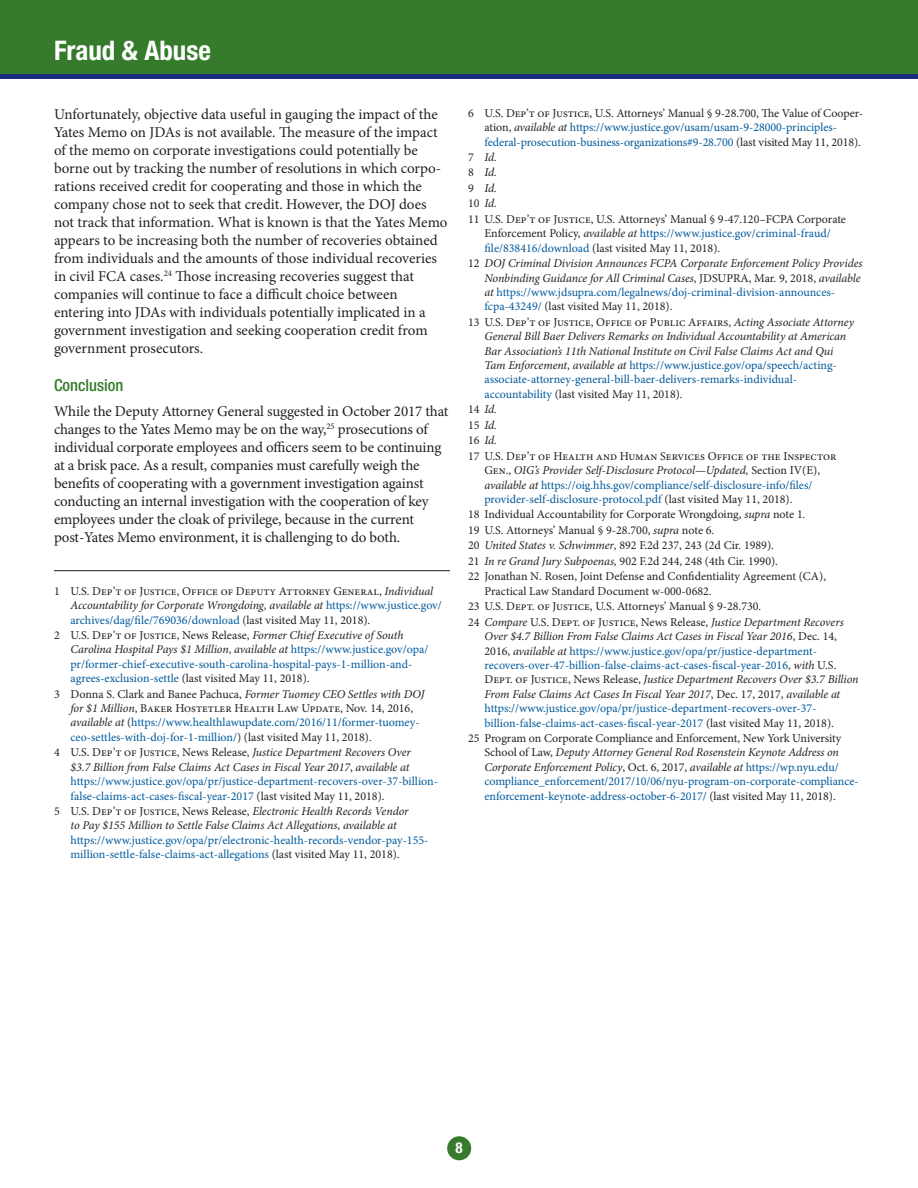
<style>
.page{position:relative;width:918px;height:1188px;background:#fff}
.page>*{position:absolute;margin:0;border:0;box-sizing:border-box;transform-origin:0 0}
.t1{font:700 condensed 27px "Helvetica Neue LT Std";color:#fff}
.Subhead_1{font:500 condensed 16.5px "Helvetica Neue LT Std";color:#357b2b}
.BODY{font:15px/18px "Minion Pro";letter-spacing:-.01em;color:#231f20}
.t2{font:700 condensed 15px "Helvetica Neue LT Std";color:#fff}
.Endnotes{font:12px/14.4px "Minion Pro";letter-spacing:-.005em;color:#00599b}
.Endnotes-2{font:12px/14.4px "Minion Pro";color:#231f20}
.Endnotes-3{font:italic 12px/14.4px "Minion Pro";letter-spacing:-.01em;color:#231f20}
.s1{font-style:italic}
.s2{color:#00599b}
.s3{color:#231f20}
.s4{font-style:italic;color:#231f20}
.s5{font-style:normal}
.s6{font-style:normal;color:#00599b}
</style>
<div class="page">
<svg style="left:0;top:73px;width:918px;height:6px;background:#1f3970"></svg>
<div style="left:0;top:0;width:918px;height:73px;background:#357b2b"></div>
<div style="left:447px;top:1136px;width:24px;height:24px;background:#357b2b;border-radius:50%"></div>
<hr style="left:54px;top:570px;width:396px;height:1px;background:#231f20">
<h1 class="t1" style="left:54px;top:34px;width:158px">Fraud &amp; Abuse</h1>
<p class="BODY" style="left:54px;top:105px;width:395px">Unfortunately, objective data useful in gauging the impact of the Yates Memo on JDAs is not available. The measure of the impact of the memo on corporate investigations could potentially be borne out by tracking the number of resolutions in which corpo&shy;rations received credit for cooperating and those in which the company chose not to seek that credit. However, the DOJ does not track that information. What is known is that the Yates Memo appears to be increasing both the number of recoveries obtained from individuals and the amounts of those individual recoveries in civil FCA cases.<sup>24</sup> Those increasing recoveries suggest that companies will continue to face a difficult choice between entering into JDAs with individuals potentially implicated in a government investigation and seeking cooperation credit from government prosecutors.</p>
<p class="Subhead_1" style="left:54px;top:375px;width:71px">Conclusion</p>
<p class="BODY" style="left:54px;top:402px;width:396px">While the Deputy Attorney General suggested in October 2017 that changes to the Yates Memo may be on the way,<sup>25</sup> prosecutions of individual corporate employees and officers seem to be continuing at a brisk pace. As a result, companies must carefully weigh the benefits of cooperating with a government investigation against conducting an internal investigation with the cooperation of key employees under the cloak of privilege, because in the current post-Yates Memo environment, it is challenging to do both.</p>
<p class="Endnotes-2" style="left:71px;top:584px;width:373px;text-indent:-17px">1 U.S. Dep’t of Justice, Office of Deputy Attorney General, <span class="s1">Individual<br>Accountability for Corporate Wrongdoing</span>, <span class="s1">available at</span> <span class="s2">https://www.justice.gov/ archives/dag/file/769036/download</span> (last visited May 11, 2018).</p>
<p class="Endnotes" style="left:71px;top:628px;width:359px;text-indent:-17px"><span class="s3">2 U.S. Dep’t of Justice, News Release,</span> <span class="s4">Former Chief Executive of South Carolina Hospital Pays $1 Million</span><span class="s3">,</span> <span class="s4">available at</span> https://www.justice.gov/opa/ pr/former-chief-executive-south-carolina-hospital-pays-1-million-and&shy;agrees-exclusion-settle <span class="s3">(last visited May 11, 2018).</span></p>
<p class="Endnotes-2" style="left:71px;top:687px;width:356px;text-indent:-17px">3 Donna S. Clark and Banee Pachuca, <span class="s1">Former Tuomey CEO Settles with DOJ for $1 Million</span>, Baker Hostetler Health Law Update, Nov. 14, 2016, <span class="s1">available at</span> (<span class="s2">https://www.healthlawupdate.com/2016/11/former-tuomey&shy;ceo-settles-with-doj-for-1-million/</span>) (last visited May 11, 2018).</p>
<p class="Endnotes" style="left:71px;top:745px;width:369px;text-indent:-17px"><span class="s3">4 U.S. Dep’t of Justice, News Release,</span> <span class="s4">Justice Department Recovers Over<br>$3.7 Billion from False Claims Act Cases in Fiscal Year 2017</span><span class="s3">,</span> <span class="s4">available at </span>https://www.justice.gov/opa/pr/justice-department-recovers-over-37-billion&shy;false-claims-act-cases-fiscal-year-2017 <span class="s3">(last visited May 11, 2018).</span></p>
<p class="Endnotes" style="left:71px;top:804px;width:359px;text-indent:-17px"><span class="s3">5 U.S. Dep’t of Justice, News Release,</span> <span class="s4">Electronic Health Records Vendor<br>to Pay $155 Million to Settle False Claims Act Allegations</span><span class="s3">,</span> <span class="s4">available at </span>https://www.justice.gov/opa/pr/electronic-health-records-vendor-pay-155- million-settle-false-claims-act-allegations <span class="s3">(last visited May 11, 2018).</span></p>
<p class="Endnotes" style="left:485px;top:106px;width:380px;text-indent:-17px"><span class="s3">6 U.S. Dep’t of Justice, U.S. Attorneys’ Manual § 9-28.700, The Value of Cooper&shy;ation,</span> <span class="s4">available at</span> https://www.justice.gov/usam/usam-9-28000-principles&shy;federal-prosecution-business-organizations#9-28.700 <span class="s3">(last visited May 11, 2018).</span></p>
<p class="Endnotes-3" style="left:468px;top:150px;width:31px"><span class="s5">7</span> Id.</p>
<p class="Endnotes-3" style="left:468px;top:165px;width:31px"><span class="s5">8</span> Id.</p>
<p class="Endnotes-3" style="left:468px;top:181px;width:31px"><span class="s5">9</span> Id.</p>
<p class="Endnotes-3" style="left:468px;top:196px;width:31px"><span class="s5">10</span> Id.</p>
<p class="Endnotes-2" style="left:485px;top:212px;width:363px;text-indent:-17px">11 U.S. Dep’t of Justice, U.S. Attorneys’ Manual § 9-47.120–FCPA Corporate<br>Enforcement Policy, <span class="s1">available at</span> <span class="s2">https://www.justice.gov/criminal-fraud/ file/838416/download</span> (last visited May 11, 2018).</p>
<p class="Endnotes-3" style="left:485px;top:256px;width:379px;text-indent:-17px"><span class="s5">12</span> DOJ Criminal Division Announces FCPA Corporate Enforcement Policy Provides Nonbinding Guidance for All Criminal Cases<span class="s5">, JDSUPRA, Mar. 9, 2018,</span> available at <span class="s6">https://www.jdsupra.com/legalnews/doj-criminal-division-announces&shy;fcpa-43249/</span> <span class="s5">(last visited May 11, 2018).</span></p>
<p class="Endnotes-3" style="left:485px;top:315px;width:371px;text-indent:-17px"><span class="s5">13 U.S. Dep’t of Justice, Office of Public Affairs,</span> Acting Associate Attorney General Bill Baer Delivers Remarks on Individual Accountability at American Bar Association’s 11th National Institute on Civil False Claims Act and Qui Tam Enforcement<span class="s5">,</span> available at <span class="s6">https://www.justice.gov/opa/speech/acting&shy;associate-attorney-general-bill-baer-delivers-remarks-individual&shy;accountability</span> <span class="s5">(last visited May 11, 2018).</span></p>
<p class="Endnotes-3" style="left:468px;top:402px;width:31px"><span class="s5">14</span> Id.</p>
<p class="Endnotes-3" style="left:468px;top:418px;width:31px"><span class="s5">15</span> Id.</p>
<p class="Endnotes-3" style="left:468px;top:433px;width:31px"><span class="s5">16</span> Id.</p>
<p class="Endnotes-2" style="left:485px;top:449px;width:353px;text-indent:-17px">17 U.S. Dep’t of Health and Human Services Office of the Inspector Gen., <span class="s1">OIG’s Provider Self-Disclosure Protocol—Updated,</span> Section IV(E), <span class="s1">available at</span> <span class="s2">https://oig.hhs.gov/compliance/self-disclosure-info/files/ provider-self-disclosure-protocol.pdf</span> (last visited May 11, 2018).</p>
<p class="Endnotes-2" style="left:468px;top:508px;width:339px">18 Individual Accountability for Corporate Wrongdoing, <span class="s1">supra</span> note 1<span class="s1">.</span></p>
<p class="Endnotes-2" style="left:468px;top:523px;width:248px">19 U.S. Attorneys’ Manual § 9-28.700, <span class="s1">supra</span> note 6.</p>
<p class="Endnotes-2" style="left:468px;top:538px;width:307px">20 <span class="s1">United States v. Schwimmer</span>, 892 F.2d 237, 243 (2d Cir. 1989).</p>
<p class="Endnotes-2" style="left:468px;top:554px;width:312px">21 <span class="s1">In re Grand Jury Subpoenas,</span> 902 F.2d 244, 248 (4th Cir. 1990).</p>
<p class="Endnotes-2" style="left:485px;top:569px;width:343px;text-indent:-17px">22 Jonathan N. Rosen, Joint Defense and Confidentiality Agreement (CA),<br>Practical Law Standard Document w-000-0682.</p>
<p class="Endnotes-2" style="left:468px;top:599px;width:295px">23 U.S. Dept. of Justice, U.S. Attorneys’ Manual § 9-28.730.</p>
<p class="Endnotes" style="left:485px;top:615px;width:376px;text-indent:-17px"><span class="s3">24</span> <span class="s4">Compare</span> <span class="s3">U.S. Dept. of Justice, News Release,</span> <span class="s4">Justice Department Recovers Over $4.7 Billion From False Claims Act Cases in Fiscal Year 2016</span><span class="s3">, Dec. 14, 2016,</span> <span class="s4">available at</span> https://www.justice.gov/opa/pr/justice-department&shy;recovers-over-47-billion-false-claims-act-cases-fiscal-year-2016<span class="s3">,</span> <span class="s4">with</span> <span class="s3">U.S.<br>Dept. of Justice, News Release,</span> <span class="s4">Justice Department Recovers Over $3.7 Billion From False Claims Act Cases In Fiscal Year 2017</span><span class="s3">, Dec. 17, 2017,</span> <span class="s4">available at </span>https://www.justice.gov/opa/pr/justice-department-recovers-over-37- billion-false-claims-act-cases-fiscal-year-2017 <span class="s3">(last visited May 11, 2018).</span></p>
<p class="Endnotes" style="left:485px;top:731px;width:376px;text-indent:-17px"><span class="s3">25 Program on Corporate Compliance and Enforcement, New York University School of Law,</span> <span class="s4">Deputy Attorney General Rod Rosenstein Keynote Address on Corporate Enforcement Policy</span><span class="s3">, Oct. 6, 2017,</span> <span class="s4">available at</span> https://wp.nyu.edu/ compliance_enforcement/2017/10/06/nyu-program-on-corporate-compliance&shy;enforcement-keynote-address-october-6-2017/ <span class="s3">(last visited May 11, 2018).</span></p>
<p class="t2" style="left:456px;top:1139px;width:9px">8</p>
</div>
